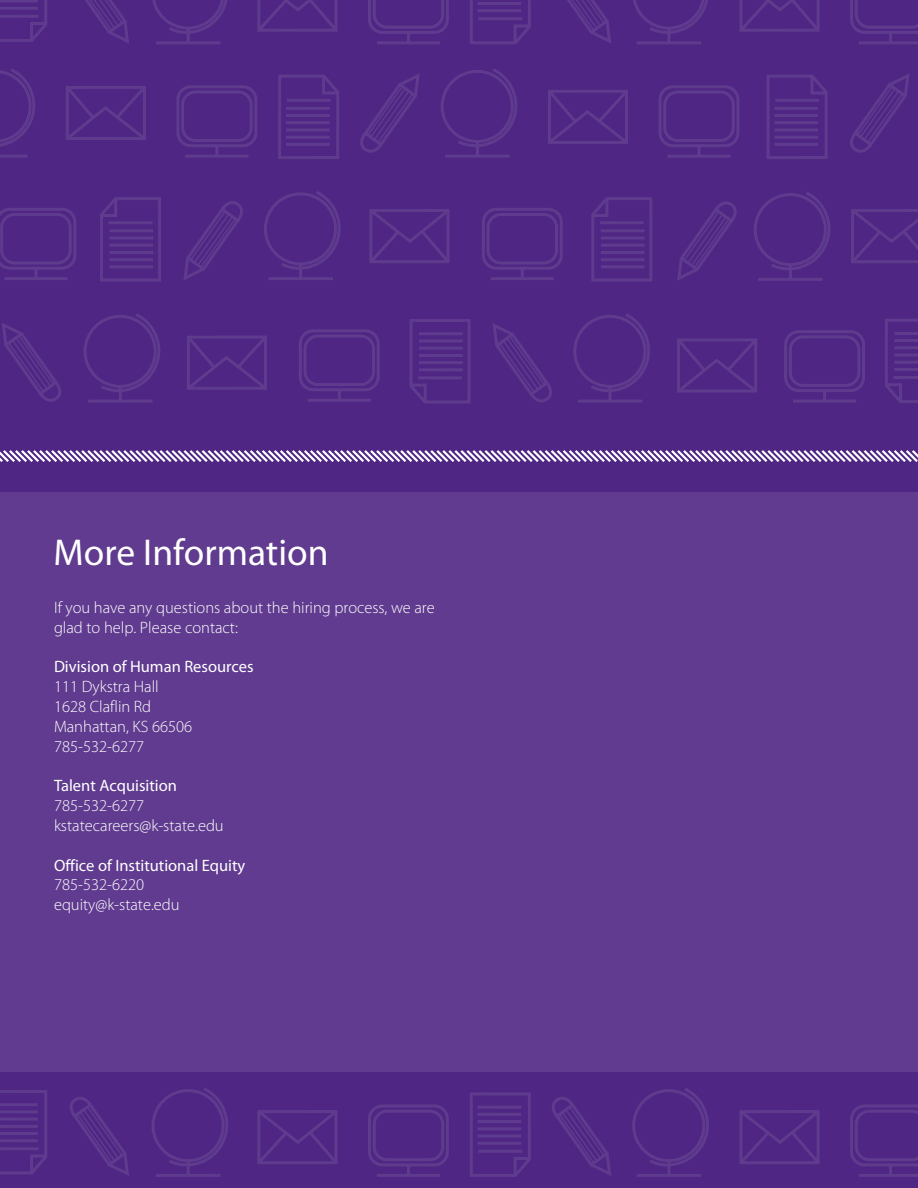
<style>
.page{position:relative;width:918px;height:1188px;background:#4f2683}
.page>*{position:absolute;margin:0;border:0;box-sizing:border-box;transform-origin:0 0}
.t1{font:37.5px "Myriad Pro";color:#fff}
.t2{font:300 16.5px/20px "Myriad Pro";color:#fff}
.t3{font:16.5px "Myriad Pro";color:#fff}
</style>
<div class="page">
<div style="left:0;top:492px;width:918px;height:580px;background:#603b8f"></div>
<svg style="left:739px;top:0;width:81px;height:32px"></svg>
<svg style="left:850px;top:0;width:68px;height:44px"></svg>
<svg style="left:567px;top:0;width:44px;height:43px"></svg>
<svg style="left:633px;top:0;width:75px;height:44px"></svg>
<svg style="left:470px;top:0;width:61px;height:44px"></svg>
<svg style="left:257px;top:0;width:80px;height:32px"></svg>
<svg style="left:368px;top:0;width:81px;height:44px"></svg>
<svg style="left:85px;top:0;width:44px;height:43px"></svg>
<svg style="left:152px;top:0;width:75px;height:44px"></svg>
<svg style="left:0;top:0;width:47px;height:42px"></svg>
<svg style="left:548px;top:90px;width:80px;height:54px"></svg>
<svg style="left:659px;top:85px;width:80px;height:73px"></svg>
<svg style="left:360px;top:74px;width:60px;height:79px"></svg>
<svg style="left:441px;top:69px;width:76px;height:89px"></svg>
<svg style="left:278px;top:75px;width:61px;height:84px"></svg>
<svg style="left:66px;top:86px;width:80px;height:54px"></svg>
<svg style="left:176px;top:85px;width:81px;height:73px"></svg>
<svg style="left:0;top:69px;width:35px;height:89px"></svg>
<svg style="left:850px;top:74px;width:59px;height:79px"></svg>
<svg style="left:369px;top:209px;width:81px;height:54px"></svg>
<svg style="left:482px;top:208px;width:81px;height:72px"></svg>
<svg style="left:264px;top:191px;width:77px;height:89px"></svg>
<svg style="left:100px;top:197px;width:61px;height:85px"></svg>
<svg style="left:0;top:208px;width:76px;height:72px"></svg>
<svg style="left:754px;top:192px;width:76px;height:89px"></svg>
<svg style="left:677px;top:201px;width:60px;height:80px"></svg>
<svg style="left:591px;top:197px;width:61px;height:85px"></svg>
<svg style="left:184px;top:201px;width:59px;height:79px"></svg>
<svg style="left:851px;top:209px;width:67px;height:54px"></svg>
<svg style="left:767px;top:75px;width:61px;height:84px"></svg>
<svg style="left:187px;top:336px;width:80px;height:54px"></svg>
<svg style="left:299px;top:329px;width:81px;height:73px"></svg>
<svg style="left:84px;top:314px;width:76px;height:89px"></svg>
<svg style="left:573px;top:314px;width:77px;height:89px"></svg>
<svg style="left:410px;top:319px;width:61px;height:84px"></svg>
<svg style="left:2px;top:323px;width:59px;height:79px"></svg>
<svg style="left:677px;top:338px;width:80px;height:55px"></svg>
<svg style="left:493px;top:323px;width:59px;height:79px"></svg>
<svg style="left:784px;top:330px;width:81px;height:73px"></svg>
<svg style="left:885px;top:319px;width:33px;height:84px"></svg>
<svg style="left:739px;top:1110px;width:81px;height:54px"></svg>
<svg style="left:850px;top:1105px;width:68px;height:72px"></svg>
<svg style="left:552px;top:1097px;width:59px;height:79px"></svg>
<svg style="left:632px;top:1088px;width:77px;height:89px"></svg>
<svg style="left:470px;top:1092px;width:61px;height:85px"></svg>
<svg style="left:257px;top:1110px;width:81px;height:54px"></svg>
<svg style="left:368px;top:1104px;width:81px;height:73px"></svg>
<svg style="left:70px;top:1097px;width:59px;height:79px"></svg>
<svg style="left:152px;top:1088px;width:76px;height:89px"></svg>
<svg style="left:0;top:1090px;width:47px;height:84px"></svg>
<svg style="left:0;top:450px;width:918px;height:12px"></svg>
<h1 class="t1" style="left:54px;top:529px;width:276px">More Information</h1>
<p class="t2" style="left:54px;top:598px;width:382px">If you have any questions about the hiring process, we are glad to help. Please contact:</p>
<p class="t3" style="left:54px;top:657px;width:201px">Division of Human Resources</p>
<p class="t2" style="left:54px;top:676px;width:140px">111 Dykstra Hall<br>1628 Claflin Rd<br>Manhattan, KS 66506<br>785-532-6277</p>
<p class="t3" style="left:54px;top:776px;width:125px">Talent Acquisition</p>
<p class="t2" style="left:54px;top:795px;width:171px">785-532-6277 kstatecareers@k-state.edu</p>
<p class="t3" style="left:54px;top:855px;width:193px">Office of Institutional Equity</p>
<p class="t2" style="left:54px;top:874px;width:127px">785-532-6220 equity@k-state.edu</p>
</div>
